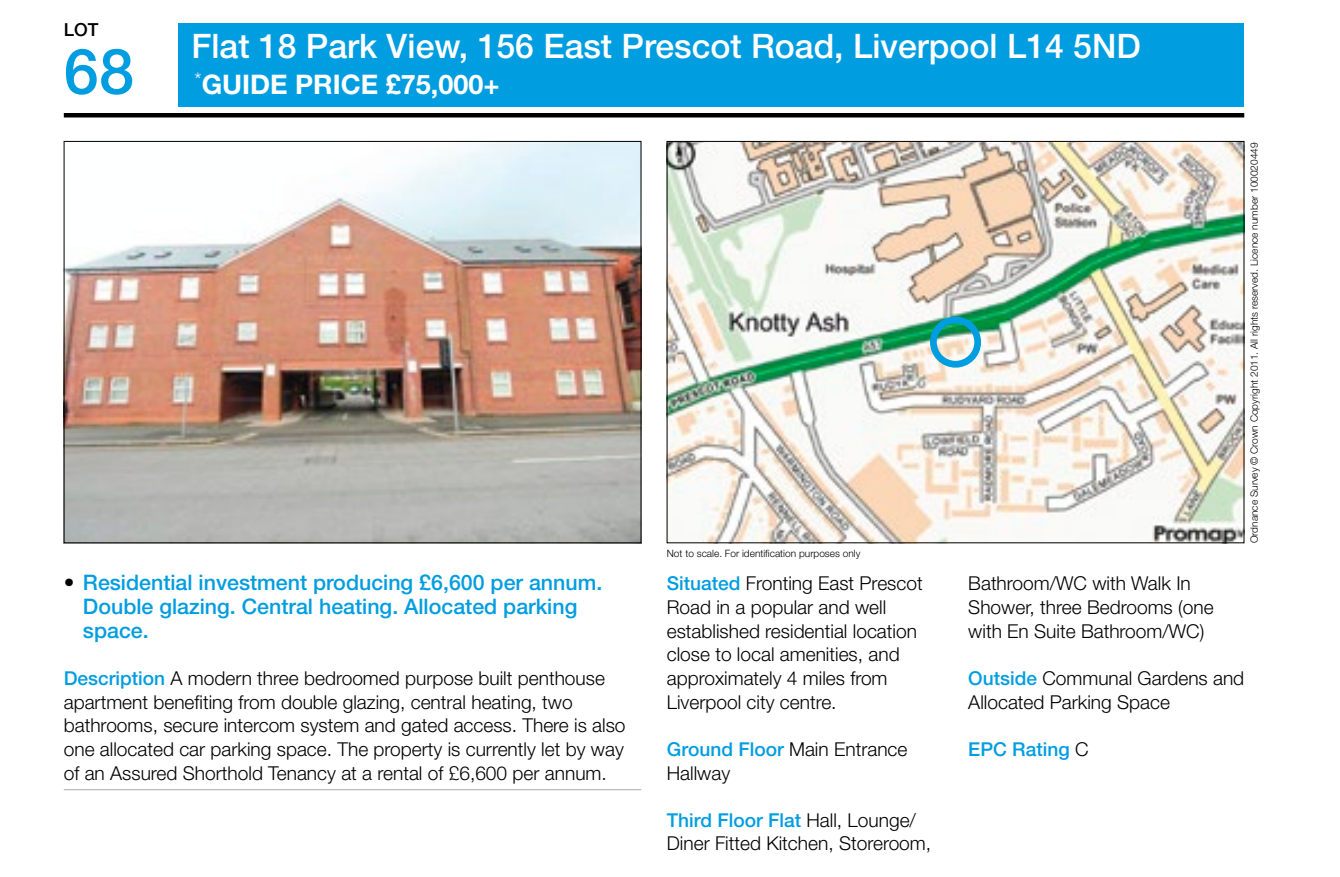
<style>
.page{position:relative;width:1340px;height:877px;background:#fff}
.page>*{position:absolute;margin:0;border:0;box-sizing:border-box;transform-origin:0 0}
.t1{font:500 63px "Helvetica Neue LT Std";color:#009de0}
.t2{font:500 33.75px "Helvetica Neue LT Std";color:#fff}
.t3{font:700 27px "Helvetica Neue LT Std";color:#fff}
.t4{font:500 21.38px/23.6px "Helvetica Neue LT Std";color:#009de0}
.t5{font:300 19.12px/23.6px "Helvetica Neue LT Std";color:#000}
.t6{font:500 19.12px "Helvetica Neue LT Std";color:#009de0}
.t7{font:500 18px "Helvetica Neue LT Std";color:#000}
.t8{font:300 10.12px "Helvetica Neue LT Std";color:#000}
.s1{color:#000}
.s2{font-weight:500;color:#009de0}
.s3{font-weight:300;color:#000}
</style>
<div class="page">
<div style="left:179px;top:24px;width:1065px;height:83px;background:#009de0"></div>
<hr style="left:64px;top:113px;width:1180px;height:4px;background:#000">
<img style="left:66px;top:143px;width:573px;height:398px">
<img style="left:668px;top:143px;width:574px;height:398px">
<hr style="left:64px;top:788px;width:577px;height:2px;background:#b1b3b4">
<div style="left:930px;top:316px;width:51px;height:51px;border:7px solid #009de0;border-radius:50%"></div>
<p class="t7" style="left:64px;top:19px;width:36px">LOT</p>
<h1 class="t1" style="left:64px;top:34px;width:72px">68</h1>
<h2 class="t2" style="left:191px;top:26px;width:950px">Flat 18 Park View, 156 East Prescot Road, Liverpool L14 5ND</h2>
<h3 class="t3" style="left:195px;top:67px;width:306px"><sup>*</sup>GUIDE PRICE £75,000+</h3>
<p class="t8" style="left:666px;top:546px;width:195px">Not to scale. For identification purposes only</p>
<p class="t8" style="left:1248px;top:543px;width:402px;rotate:-90deg">Ordnance Survey © Crown Copyright 2011. All rights reserved. Licence number 100020449</p>
<p class="t4" style="left:83px;top:570px;width:521px;text-indent:-19px"><span class="s1">•</span> Residential investment producing £6,600 per annum.<br>Double glazing. Central heating. Allocated parking space.</p>
<p class="t5" style="left:64px;top:665px;width:563px"><span class="s2">Description</span> A modern three bedroomed purpose built penthouse apartment benefiting from double glazing, central heating, two bathrooms, secure intercom system and gated access. There is also one allocated car parking space. The property is currently let by way of an Assured Shorthold Tenancy at a rental of £6,600 per annum.</p>
<p class="t5" style="left:667px;top:571px;width:257px"><span class="s2">Situated</span> Fronting East Prescot<br>Road in a popular and well established residential location close to local amenities, and approximately 4 miles from<br>Liverpool city centre.</p>
<p class="t5" style="left:667px;top:736px;width:242px"><span class="s2">Ground Floor</span> Main Entrance<br>Hallway</p>
<p class="t5" style="left:667px;top:807px;width:266px"><span class="s2">Third Floor Flat</span> Hall, Lounge/<br>Diner Fitted Kitchen, Storeroom,</p>
<p class="t5" style="left:968px;top:571px;width:247px">Bathroom/WC with Walk In<br>Shower, three Bedrooms (one with En Suite Bathroom/WC)</p>
<p class="t5" style="left:968px;top:665px;width:277px"><span class="s2">Outside</span> Communal Gardens and<br>Allocated Parking Space</p>
<p class="t6" style="left:968px;top:737px;width:122px">EPC Rating <span class="s3">C</span></p>
</div>
